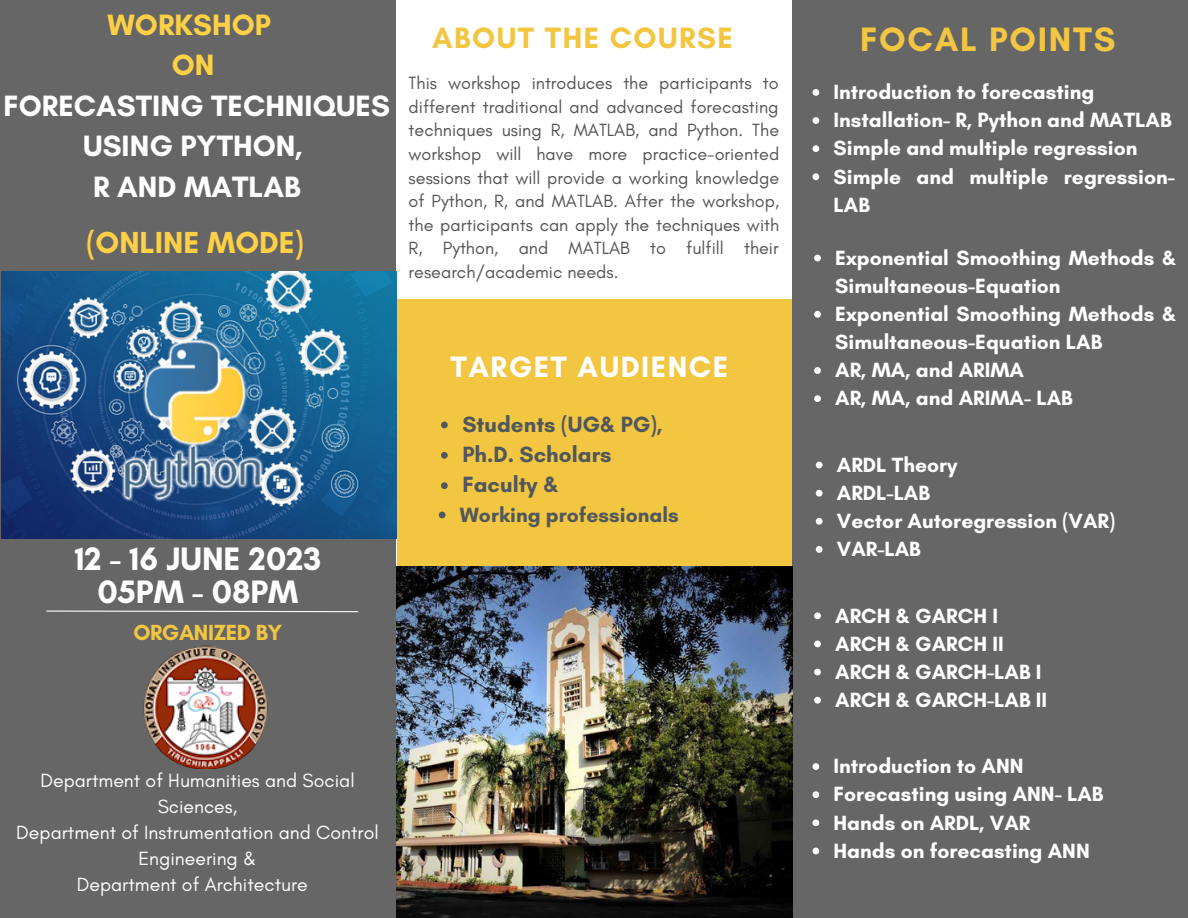
<style>
.page{position:relative;width:1188px;height:918px;background:#666}
.page>*{position:absolute;margin:0;border:0;box-sizing:border-box;transform-origin:0 0}
.t1{font:700 34.5px "Glacial Indifference";letter-spacing:.05em;color:#f2c641}
.t2{font:700 33px/32.7px "Glacial Indifference";color:#fff;text-align:center}
.t3{font:700 31.05px "Glacial Indifference";color:#fed045}
.t4{font:700 30px/40.5px "Glacial Indifference";color:#fff;text-align:center}
.t5{font:700 30px "Glacial Indifference";letter-spacing:.05em;color:#fff}
.t6{font:700 30px "Glacial Indifference";letter-spacing:.05em;color:#f2c641}
.t7{font:700 30px "Glacial Indifference";color:#fed045}
.t8{font:700 22.5px/30.3px "Glacial Indifference";color:#51585d}
.t9{font:700 22.35px "Glacial Indifference";letter-spacing:-.02em;color:#f2c641}
.t10{font:700 21px/28.2px "Glacial Indifference";color:#fff}
.t11{font:700 21px "Glacial Indifference";color:#51585d}
.t12{font:19.5px/25.8px "Glacial Indifference";color:#fff;text-align:center}
.t13{font:18px/23.7px "Glacial Indifference";color:#545454;text-align:justify}
</style>
<div class="page">
<div style="left:396px;top:0;width:396px;height:918px;background:#fff"></div>
<img style="left:2px;top:272px;width:395px;height:266px">
<svg style="left:46px;top:610px;width:313px;height:3px"></svg>
<img style="left:143px;top:645px;width:125px;height:124px">
<div style="left:397px;top:300px;width:394px;height:266px;background:#f2c641"></div>
<svg style="left:441px;top:422px;width:7px;height:6px"></svg>
<svg style="left:441px;top:452px;width:7px;height:7px"></svg>
<svg style="left:441px;top:482px;width:7px;height:7px"></svg>
<svg style="left:439px;top:512px;width:7px;height:6px"></svg>
<svg style="left:813px;top:89px;width:6px;height:7px"></svg>
<svg style="left:813px;top:117px;width:6px;height:7px"></svg>
<svg style="left:813px;top:145px;width:6px;height:7px"></svg>
<svg style="left:813px;top:173px;width:6px;height:7px"></svg>
<svg style="left:816px;top:462px;width:7px;height:6px"></svg>
<svg style="left:816px;top:490px;width:7px;height:7px"></svg>
<svg style="left:816px;top:518px;width:7px;height:7px"></svg>
<svg style="left:816px;top:546px;width:7px;height:7px"></svg>
<svg style="left:814px;top:255px;width:7px;height:6px"></svg>
<svg style="left:814px;top:311px;width:7px;height:7px"></svg>
<svg style="left:814px;top:367px;width:7px;height:7px"></svg>
<svg style="left:814px;top:395px;width:7px;height:7px"></svg>
<svg style="left:814px;top:612px;width:7px;height:7px"></svg>
<svg style="left:814px;top:641px;width:7px;height:6px"></svg>
<svg style="left:814px;top:669px;width:7px;height:6px"></svg>
<svg style="left:814px;top:697px;width:7px;height:7px"></svg>
<svg style="left:813px;top:763px;width:6px;height:7px"></svg>
<svg style="left:813px;top:791px;width:6px;height:7px"></svg>
<svg style="left:813px;top:819px;width:6px;height:7px"></svg>
<svg style="left:813px;top:848px;width:6px;height:6px"></svg>
<img style="left:397px;top:566px;width:396px;height:352px">
<h3 class="t7" style="left:108px;top:6px;width:165px">WORKSHOP</h3>
<h3 class="t7" style="left:172px;top:47px;width:44px">ON</h3>
<h3 class="t4" style="left:4px;top:85px;width:388px">FORECASTING TECHNIQUES<br>USING PYTHON,<br>R AND MATLAB</h3>
<h3 class="t3" style="left:87px;top:223px;width:219px">(ONLINE MODE)</h3>
<h3 class="t6" style="left:432px;top:19px;width:302px">ABOUT THE COURSE</h3>
<p class="t13" style="left:409px;top:71px;width:372px">This workshop introduces the participants to different traditional and advanced forecasting techniques using R, MATLAB, and Python. The workshop will have more practice-oriented sessions that will provide a working knowledge of Python, R, and MATLAB. After the workshop, the participants can apply the techniques with R, Python, and MATLAB to fulfill their research/academic needs.</p>
<h2 class="t2" style="left:75px;top:543px;width:248px">12 - 16 JUNE 2023<br>05PM - 08PM</h2>
<p class="t9" style="left:133px;top:618px;width:151px">ORGANIZED BY</p>
<h3 class="t5" style="left:451px;top:349px;width:279px">TARGET AUDIENCE</h3>
<p class="t8" style="left:462px;top:409px;width:202px">Students (UG&amp; PG),<br>Ph.D. Scholars<br>Faculty &amp;</p>
<p class="t11" style="left:460px;top:502px;width:220px">Working professionals</p>
<p class="t12" style="left:16px;top:768px;width:364px">Department of Humanities and Social<br>Sciences,<br>Department of Instrumentation and Control<br>Engineering &amp;<br>Department of Architecture</p>
<h1 class="t1" style="left:860px;top:18px;width:257px">FOCAL POINTS</h1>
<p class="t10" style="left:834px;top:78px;width:343px">Introduction to forecasting<br>Installation- R, Python and MATLAB<br>Simple and multiple regression<br>Simple and multiple regression-<br>LAB</p>
<p class="t10" style="left:835px;top:243px;width:342px">Exponential Smoothing Methods &amp;<br>Simultaneous-Equation<br>Exponential Smoothing Methods &amp;<br>Simultaneous-Equation LAB<br>AR, MA, and ARIMA<br>AR, MA, and ARIMA- LAB</p>
<p class="t10" style="left:837px;top:450px;width:280px">ARDL Theory<br>ARDL-LAB<br>Vector Autoregression (VAR)<br>VAR-LAB</p>
<p class="t10" style="left:835px;top:601px;width:214px">ARCH &amp; GARCH I<br>ARCH &amp; GARCH II<br>ARCH &amp; GARCH-LAB I<br>ARCH &amp; GARCH-LAB II</p>
<p class="t10" style="left:834px;top:752px;width:271px">Introduction to ANN<br>Forecasting using ANN- LAB<br>Hands on ARDL, VAR<br>Hands on forecasting ANN</p>
</div>
